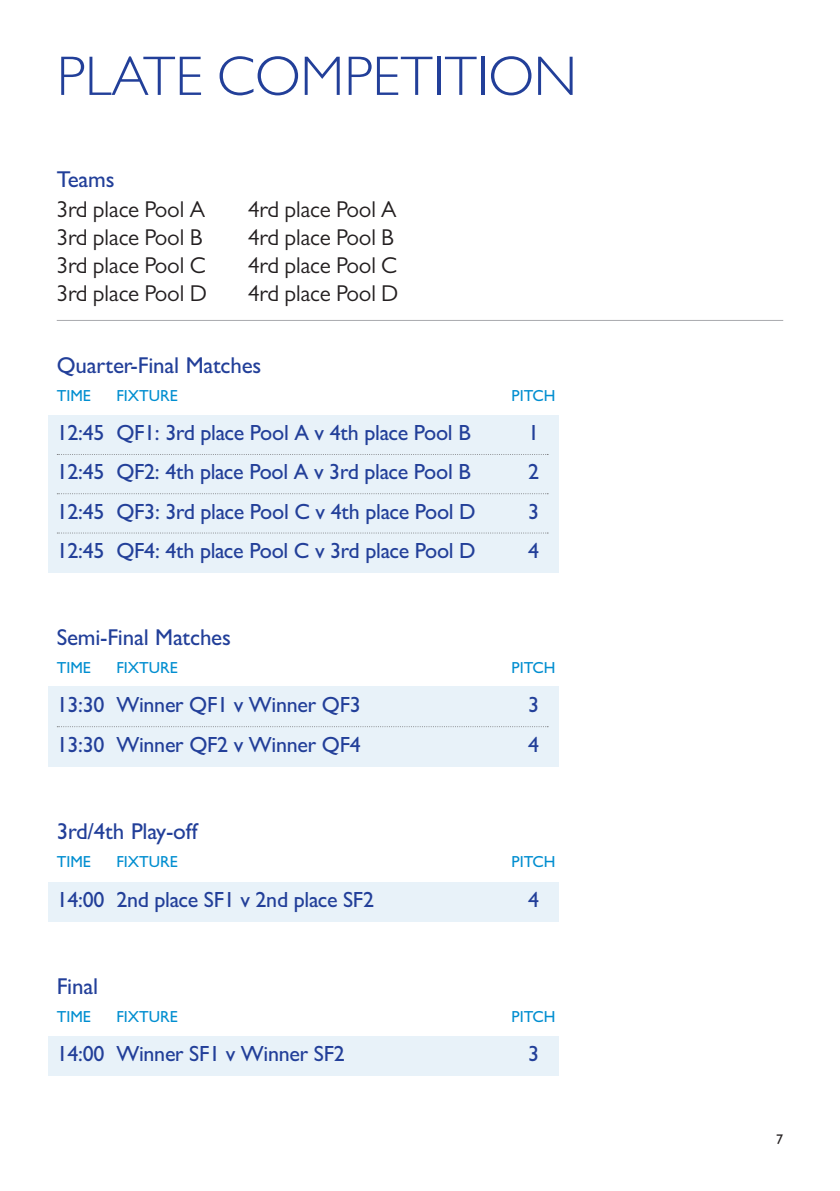
<style>
.page{position:relative;width:840px;height:1191px;background:#fff}
.page>*{position:absolute;margin:0;border:0;box-sizing:border-box;transform-origin:0 0}
.t1{font:300 56px "Gill Sans MT Pro";color:#223f99}
.t2{font:23px/28px "Gill Sans MT Pro";letter-spacing:-.01em;color:#231f20}
.t3{font:500 23px "Gill Sans MT Pro";letter-spacing:-.01em;color:#223f99}
.t4{font:500 22px "Gill Sans MT Pro";letter-spacing:-.015em;color:#223f99}
.t5{font:500 16px "Gill Sans MT Pro";color:#008ed0}
.t6{font:500 14px "Gill Sans MT Pro";color:#231f20}
</style>
<div class="page">
<div style="left:48px;top:686px;width:510px;height:81px;background:#e8f2f9"></div>
<hr style="left:57px;top:320px;width:725px;height:1px;background:#a8a9ad">
<div style="left:48px;top:415px;width:510px;height:158px;background:#e8f2f9"></div>
<div style="left:48px;top:882px;width:510px;height:39px;background:#e8f2f9"></div>
<div style="left:48px;top:1036px;width:510px;height:40px;background:#e8f2f9"></div>
<svg style="left:57px;top:454px;width:491px;height:1px"></svg>
<svg style="left:57px;top:493px;width:491px;height:1px"></svg>
<svg style="left:57px;top:532px;width:491px;height:1px"></svg>
<svg style="left:57px;top:726px;width:491px;height:1px"></svg>
<h1 class="t1" style="left:57px;top:42px;width:521px">PLATE COMPETITION</h1>
<p class="t3" style="left:57px;top:166px;width:59px">Teams</p>
<p class="t2" style="left:57px;top:195px;width:151px">3rd place Pool A<br>3rd place Pool B<br>3rd place Pool C<br>3rd place Pool D</p>
<p class="t2" style="left:248px;top:195px;width:151px">4rd place Pool A<br>4rd place Pool B<br>4rd place Pool C<br>4rd place Pool D</p>
<p class="t3" style="left:57px;top:351px;width:206px">Quarter-Final Matches</p>
<p class="t5" style="left:57px;top:386px;width:36px">TIME</p>
<p class="t5" style="left:116px;top:386px;width:63px">FIXTURE</p>
<p class="t5" style="left:511px;top:386px;width:45px">PITCH</p>
<p class="t4" style="left:57px;top:420px;width:415px">12:45 QF1: 3rd place Pool A v 4th place Pool B</p>
<p class="t4" style="left:527px;top:420px;width:12px">1</p>
<p class="t4" style="left:57px;top:459px;width:415px">12:45 QF2: 4th place Pool A v 3rd place Pool B</p>
<p class="t4" style="left:527px;top:459px;width:12px">2</p>
<p class="t4" style="left:57px;top:498px;width:420px">12:45 QF3: 3rd place Pool C v 4th place Pool D</p>
<p class="t4" style="left:527px;top:498px;width:12px">3</p>
<p class="t4" style="left:57px;top:537px;width:420px">12:45 QF4: 4th place Pool C v 3rd place Pool D</p>
<p class="t4" style="left:527px;top:537px;width:12px">4</p>
<p class="t3" style="left:57px;top:624px;width:176px">Semi-Final Matches</p>
<p class="t5" style="left:57px;top:658px;width:36px">TIME</p>
<p class="t5" style="left:116px;top:658px;width:63px">FIXTURE</p>
<p class="t5" style="left:511px;top:658px;width:45px">PITCH</p>
<p class="t4" style="left:57px;top:692px;width:305px">13:30 Winner QF1 v Winner QF3</p>
<p class="t4" style="left:527px;top:692px;width:12px">3</p>
<p class="t4" style="left:57px;top:731px;width:305px">13:30 Winner QF2 v Winner QF4</p>
<p class="t4" style="left:527px;top:731px;width:12px">4</p>
<p class="t3" style="left:57px;top:818px;width:142px">3rd/4th Play-off</p>
<p class="t5" style="left:57px;top:852px;width:36px">TIME</p>
<p class="t5" style="left:116px;top:852px;width:63px">FIXTURE</p>
<p class="t5" style="left:511px;top:852px;width:45px">PITCH</p>
<p class="t4" style="left:57px;top:886px;width:318px">14:00 2nd place SF1 v 2nd place SF2</p>
<p class="t4" style="left:527px;top:886px;width:12px">4</p>
<p class="t3" style="left:57px;top:972px;width:43px">Final</p>
<p class="t5" style="left:57px;top:1007px;width:36px">TIME</p>
<p class="t5" style="left:116px;top:1007px;width:63px">FIXTURE</p>
<p class="t5" style="left:511px;top:1007px;width:45px">PITCH</p>
<p class="t4" style="left:57px;top:1040px;width:289px">14:00 Winner SF1 v Winner SF2</p>
<p class="t4" style="left:527px;top:1040px;width:12px">3</p>
<p class="t6" style="left:775px;top:1130px;width:8px">7</p>
</div>
